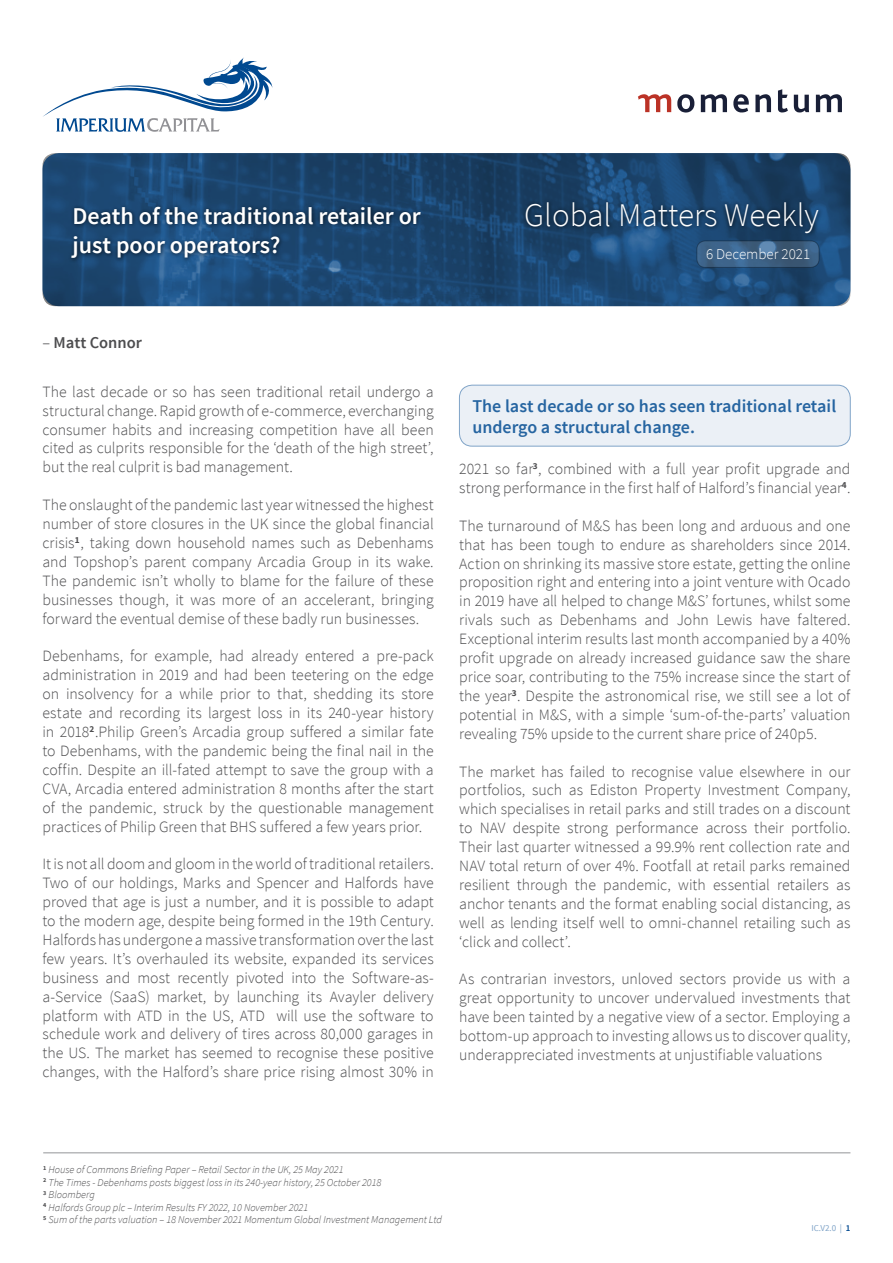
<style>
.page{position:relative;width:893px;height:1263px;background:#fff}
.page>*{position:absolute;margin:0;border:0;box-sizing:border-box;transform-origin:0 0}
.t1{font:300 33px "Source Sans Pro";color:#fff}
.t2{font:600 24px/28.8px "Source Sans Pro";color:#fff}
.t3{font:600 18px/21.6px "Source Sans Pro";color:#2665a1}
.t4{font:600 16.5px "Source Sans Pro";color:#4d4d4f}
.t5{font:300 15.75px/18.9px "Source Sans Pro";letter-spacing:-.005em;color:#4d4d4f;text-align:justify}
.t6{font:300 15px "Source Sans Pro";color:#fff}
.t7{font:italic 300 10.5px/12.6px "Source Sans Pro";color:#4d4d4f}
.t8{font:9px "Source Sans Pro";color:#80a4c8}
.s1{font-weight:300;font-size:16.2px}
.s2{font-weight:600;color:#004990}
</style>
<div class="page">
<svg style="left:638px;top:94px;width:33px;height:18px"></svg>
<svg style="left:701px;top:94px;width:26px;height:18px"></svg>
<svg style="left:733px;top:94px;width:16px;height:18px"></svg>
<svg style="left:755px;top:94px;width:16px;height:18px"></svg>
<svg style="left:778px;top:89px;width:10px;height:23px"></svg>
<svg style="left:794px;top:95px;width:15px;height:17px"></svg>
<svg style="left:816px;top:94px;width:26px;height:18px"></svg>
<svg style="left:677px;top:94px;width:17px;height:19px"></svg>
<svg style="left:43px;top:57px;width:230px;height:75px"></svg>
<svg style="left:43px;top:153px;width:807px;height:153px;background:#1c4772"></svg>
<div style="left:522px;top:199px;width:301px;height:39px;background:#000;opacity:.75"></div>
<svg style="left:697px;top:241px;width:122px;height:26px;background:#3e6285"></svg>
<div style="left:697px;top:241px;width:122px;height:27px;border:1px solid #000;border-radius:9px"></div>
<div style="left:67px;top:203px;width:358px;height:60px;background:#000;opacity:.75"></div>
<hr style="left:43px;top:1152px;width:807px;height:1px;background:#939598">
<div style="left:459px;top:385px;width:391px;height:61px;background:#ebf0f6;border-radius:13px"></div>
<div style="left:459px;top:385px;width:391px;height:61px;border:1px solid #80a4c8;border-radius:13px"></div>
<h2 class="t2" style="left:73px;top:203px;width:350px">Death of the traditional retailer or just poor operators?</h2>
<h1 class="t1" style="left:524px;top:195px;width:296px">Global Matters Weekly</h1>
<p class="t6" style="left:706px;top:245px;width:106px">6 December 2021</p>
<p class="t4" style="left:43px;top:332px;width:101px"><span class="s1">–</span> Matt Connor</p>
<p class="t5" style="left:43px;top:382px;width:393px">The last decade or so has seen traditional retail undergo a structural change. Rapid growth of e-commerce, everchanging consumer habits and increasing competition have all been cited as culprits responsible for the ‘death of the high street’, but the real culprit is bad management.</p>
<p class="t5" style="left:43px;top:496px;width:393px">The onslaught of the pandemic last year witnessed the highest number of store closures in the UK since the global financial crisis<sup>1</sup>, taking down household names such as Debenhams and Topshop’s parent company Arcadia Group in its wake.<br>The pandemic isn’t wholly to blame for the failure of these businesses though, it was more of an accelerant, bringing forward the eventual demise of these badly run businesses.</p>
<p class="t5" style="left:43px;top:647px;width:393px">Debenhams, for example, had already entered a pre-pack administration in 2019 and had been teetering on the edge on insolvency for a while prior to that, shedding its store estate and recording its largest loss in its 240-year history in 2018<sup>2</sup>.Philip Green’s Arcadia group suffered a similar fate to Debenhams, with the pandemic being the final nail in the coffin. Despite an ill-fated attempt to save the group with a CVA, Arcadia entered administration 8 months after the start of the pandemic, struck by the questionable management practices of Philip Green that BHS suffered a few years prior.</p>
<p class="t5" style="left:43px;top:855px;width:393px">It is not all doom and gloom in the world of traditional retailers.<br>Two of our holdings, Marks and Spencer and Halfords have proved that age is just a number, and it is possible to adapt to the modern age, despite being formed in the 19th Century.<br>Halfords has undergone a massive transformation over the last few years. It’s overhauled its website, expanded its services business and most recently pivoted into the Software-as&shy;a-Service (SaaS) market, by launching its Avayler delivery platform with ATD in the US, ATD will use the software to schedule work and delivery of tires across 80,000 garages in the US. The market has seemed to recognise these positive changes, with the Halford’s share price rising almost 30% in</p>
<p class="t3" style="left:472px;top:395px;width:365px">The last decade or so has seen traditional retail undergo a structural change.</p>
<p class="t5" style="left:459px;top:459px;width:393px">2021 so far<sup>3</sup>, combined with a full year profit upgrade and strong performance in the first half of Halford’s financial year<sup>4</sup>.</p>
<p class="t5" style="left:459px;top:516px;width:393px">The turnaround of M&amp;S has been long and arduous and one that has been tough to endure as shareholders since 2014.<br>Action on shrinking its massive store estate, getting the online proposition right and entering into a joint venture with Ocado in 2019 have all helped to change M&amp;S’ fortunes, whilst some rivals such as Debenhams and John Lewis have faltered.<br>Exceptional interim results last month accompanied by a 40% profit upgrade on already increased guidance saw the share price soar, contributing to the 75% increase since the start of the year<sup>3</sup>. Despite the astronomical rise, we still see a lot of potential in M&amp;S, with a simple ‘sum-of-the-parts’ valuation revealing 75% upside to the current share price of 240p5.</p>
<p class="t5" style="left:459px;top:762px;width:393px">The market has failed to recognise value elsewhere in our portfolios, such as Ediston Property Investment Company, which specialises in retail parks and still trades on a discount to NAV despite strong performance across their portfolio.<br>Their last quarter witnessed a 99.9% rent collection rate and NAV total return of over 4%. Footfall at retail parks remained resilient through the pandemic, with essential retailers as anchor tenants and the format enabling social distancing, as well as lending itself well to omni-channel retailing such as ‘click and collect’.</p>
<p class="t5" style="left:459px;top:970px;width:393px">As contrarian investors, unloved sectors provide us with a great opportunity to uncover undervalued investments that have been tainted by a negative view of a sector. Employing a bottom-up approach to investing allows us to discover quality, underappreciated investments at unjustifiable valuations</p>
<p class="t7" style="left:43px;top:1163px;width:400px"><sup>1</sup> House of Commons Briefing Paper – Retail Sector in the UK, 25 May 2021<br><sup>2</sup> The Times - Debenhams posts biggest loss in its 240-year history, 25 October 2018<br><sup>3</sup> Bloomberg<br><sup>4</sup> Halfords Group plc – Interim Results FY 2022, 10 November 2021<br><sup>5</sup> Sum of the parts valuation – 18 November 2021 Momentum Global Investment Management Ltd</p>
<p class="t8" style="left:811px;top:1223px;width:41px">IC.V2.0 | <span class="s2">1</span></p>
</div>
